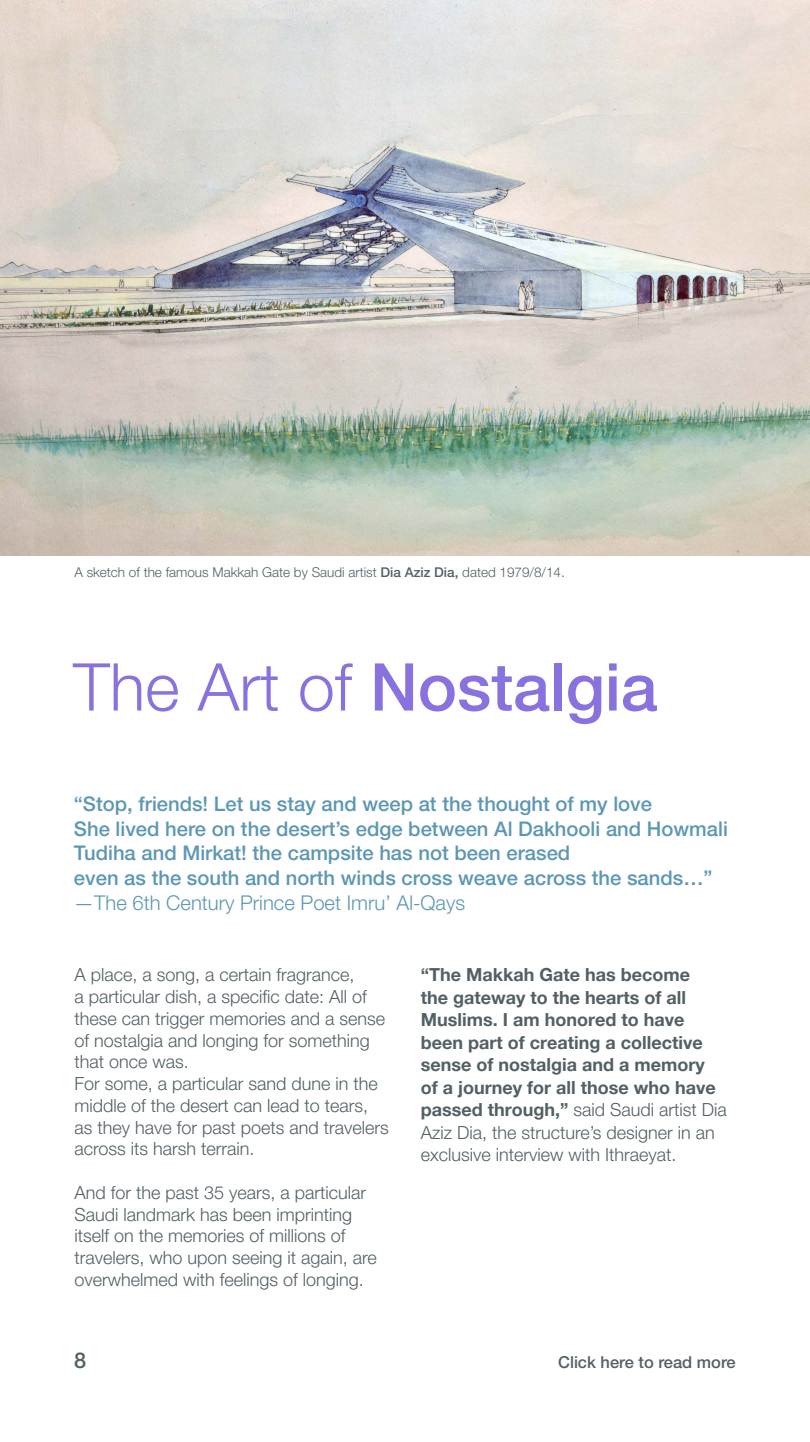
<style>
.page{position:relative;width:810px;height:1442px;background:#fff}
.page>*{position:absolute;margin:0;border:0;box-sizing:border-box;transform-origin:0 0}
.t1{font:500 66px "Helvetica Neue LT Pro";color:#8971df}
.t2{font:500 21.75px "Helvetica Neue LT Pro";color:#526065}
.t3{font:500 20.25px/24.8px "Helvetica Neue LT Pro";color:#5c97b3}
.t4{font:300 20.25px "Helvetica Neue LT Pro";color:#5c97b3}
.t5{font:300 18px/21.8px "Helvetica Neue LT Pro";color:#526065}
.t6{font:700 18px/22.5px "Helvetica Neue LT Pro";color:#526065}
.t7{font:500 16.5px "Helvetica Neue LT Pro";color:#526065}
.t8{font:300 13.5px "Helvetica Neue LT Pro";color:#526065}
.s1{font-weight:500}
.s2{font-weight:300}
</style>
<div class="page">
<img style="left:0;top:0;width:810px;height:555px">
<p class="t8" style="left:74px;top:564px;width:492px">A sketch of the famous Makkah Gate by Saudi artist <span class="s1">Dia Aziz Dia,</span> dated 1979/8/14.</p>
<h1 class="t1" style="left:73px;top:648px;width:586px"><span class="s2">The Art of</span> Nostalgia</h1>
<p class="t3" style="left:74px;top:791px;width:655px">“Stop, friends! Let us stay and weep at the thought of my love<br>She lived here on the desert’s edge between Al Dakhooli and Howmali Tudiha and Mirkat! the campsite has not been erased<br>even as the south and north winds cross weave across the sands…”</p>
<p class="t4" style="left:74px;top:890px;width:393px">—The 6th Century Prince Poet Imru’ Al-Qays</p>
<p class="t5" style="left:74px;top:964px;width:316px">A place, a song, a certain fragrance,<br>a particular dish, a specific date: All of these can trigger memories and a sense of nostalgia and longing for something that once was.<br>For some, a particular sand dune in the middle of the desert can lead to tears, as they have for past poets and travelers across its harsh terrain.</p>
<p class="t5" style="left:74px;top:1181px;width:304px">And for the past 35 years, a particular Saudi landmark has been imprinting itself on the memories of millions of travelers, who upon seeing it again, are overwhelmed with feelings of longing.</p>
<p class="t6" style="left:421px;top:963px;width:308px">“The Makkah Gate has become<br>the gateway to the hearts of all Muslims. I am honored to have been part of creating a collective sense of nostalgia and a memory<br>of a journey for all those who have passed through,” <span class="s2">said Saudi artist Dia Aziz Dia, the structure’s designer in an exclusive interview with Ithraeyat.</span></p>
<p class="t2" style="left:74px;top:1347px;width:14px">8</p>
<p class="t7" style="left:558px;top:1352px;width:179px">Click here to read more</p>
</div>
